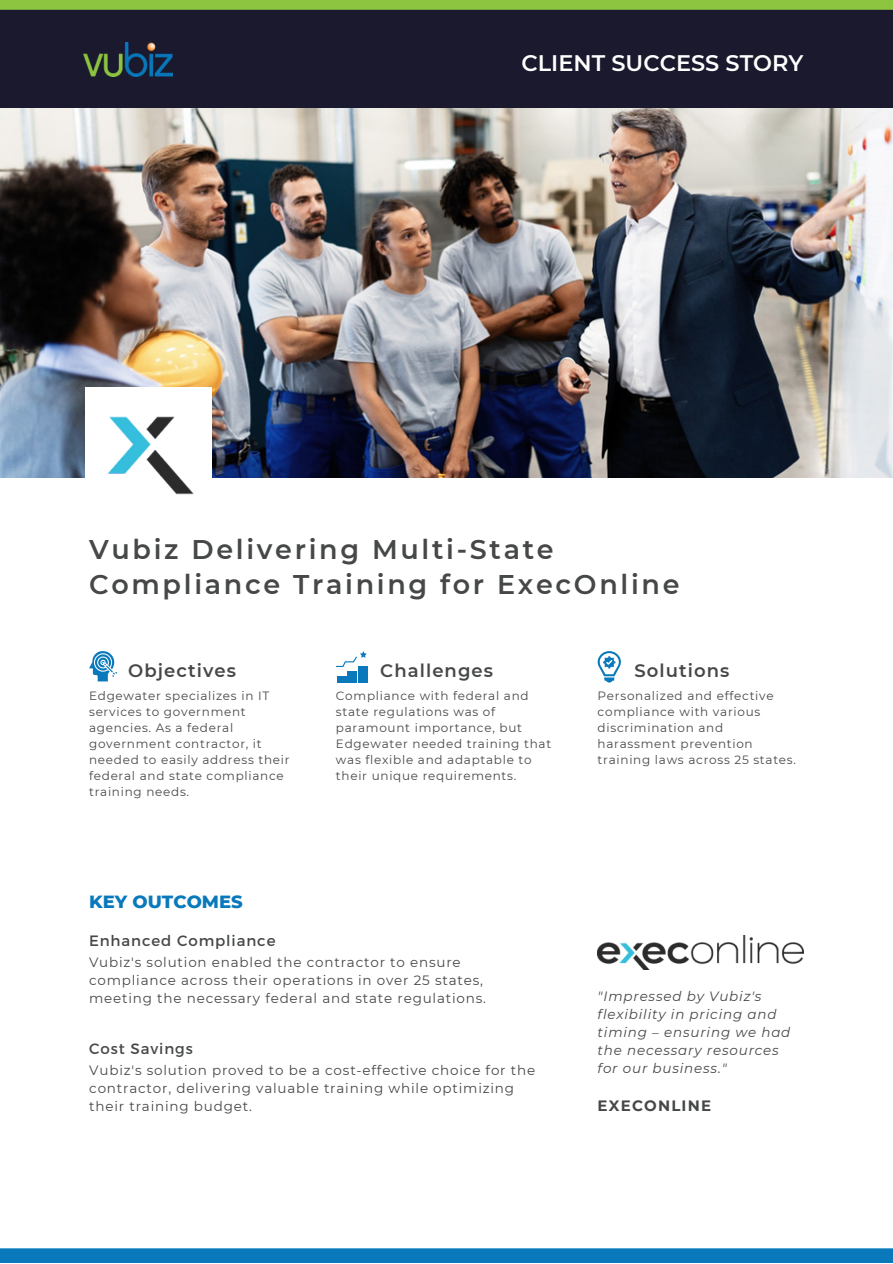
<style>
.page{position:relative;width:893px;height:1264px;background:#fff}
.page>*{position:absolute;margin:0;border:0;box-sizing:border-box;transform-origin:0 0}
.t1{font:600 27px/34.8px "Montserrat";letter-spacing:.1em;color:#464848}
.t2{font:600 22.5px "Montserrat";color:#fff}
.t3{font:600 18px "Montserrat";letter-spacing:.06em;color:#464848}
.t4{font:800 18px "Montserrat";color:#0979bb}
.t5{font:15px "Montserrat";letter-spacing:.06em;color:#464848}
.t6{font:700 15px "Montserrat";letter-spacing:.08em;color:#464848}
.t7{font:13.5px/18px "Montserrat";letter-spacing:.06em;color:#464848}
.t8{font:italic 13.5px/18px "Montserrat";letter-spacing:.06em;color:#464848}
.t9{font:12px/16px "Montserrat";letter-spacing:.06em;color:#464848}
</style>
<div class="page">
<div style="left:0;top:0;width:892px;height:109px;background:#1a192e"></div>
<img style="left:0;top:109px;width:892px;height:368px">
<div style="left:0;top:0;width:892px;height:10px;background:#8dc541"></div>
<div style="left:0;top:1248px;width:892px;height:14px;background:#0979bb"></div>
<svg style="left:597px;top:651px;width:24px;height:31px"></svg>
<svg style="left:89px;top:651px;width:28px;height:30px"></svg>
<div style="left:337px;top:675px;width:9px;height:7px;background:#0979bb"></div>
<div style="left:347px;top:671px;width:10px;height:11px;background:#0979bb"></div>
<div style="left:358px;top:666px;width:9px;height:16px;background:#0979bb"></div>
<svg style="left:336px;top:651px;width:31px;height:16px"></svg>
<img style="left:84px;top:42px;width:88px;height:35px">
<div style="left:85px;top:387px;width:126px;height:129px;background:#fff"></div>
<img style="left:107px;top:416px;width:87px;height:79px">
<img style="left:597px;top:935px;width:206px;height:34px">
<p class="t2" style="left:521px;top:50px;width:283px">CLIENT SUCCESS STORY</p>
<p class="t1" style="left:89px;top:532px;width:592px">Vubiz Delivering Multi-State<br>Compliance Training for ExecOnline</p>
<p class="t3" style="left:128px;top:660px;width:109px">Objectives</p>
<p class="t3" style="left:380px;top:660px;width:114px">Challenges</p>
<p class="t3" style="left:634px;top:660px;width:96px">Solutions</p>
<p class="t9" style="left:89px;top:688px;width:202px">Edgewater specializes in IT services to government agencies. As a federal government contractor, it needed to easily address their federal and state compliance training needs.</p>
<p class="t9" style="left:336px;top:688px;width:217px">Compliance with federal and state regulations was of paramount importance, but<br>Edgewater needed training that was flexible and adaptable to their unique requirements.</p>
<p class="t4" style="left:89px;top:890px;width:155px">KEY OUTCOMES</p>
<p class="t5" style="left:89px;top:930px;width:188px">Enhanced Compliance</p>
<p class="t7" style="left:89px;top:953px;width:398px">Vubiz's solution enabled the contractor to ensure compliance across their operations in over 25 states, meeting the necessary federal and state regulations.</p>
<p class="t5" style="left:89px;top:1038px;width:105px">Cost Savings</p>
<p class="t7" style="left:89px;top:1060px;width:447px">Vubiz's solution proved to be a cost-effective choice for the contractor, delivering valuable training while optimizing their training budget.</p>
<p class="t9" style="left:597px;top:688px;width:200px">Personalized and effective compliance with various discrimination and harassment prevention training laws across 25 states.</p>
<p class="t8" style="left:597px;top:987px;width:194px">"Impressed by Vubiz's flexibility in pricing and timing – ensuring we had the necessary resources for our business."</p>
<p class="t6" style="left:597px;top:1096px;width:115px">EXECONLINE</p>
</div>
